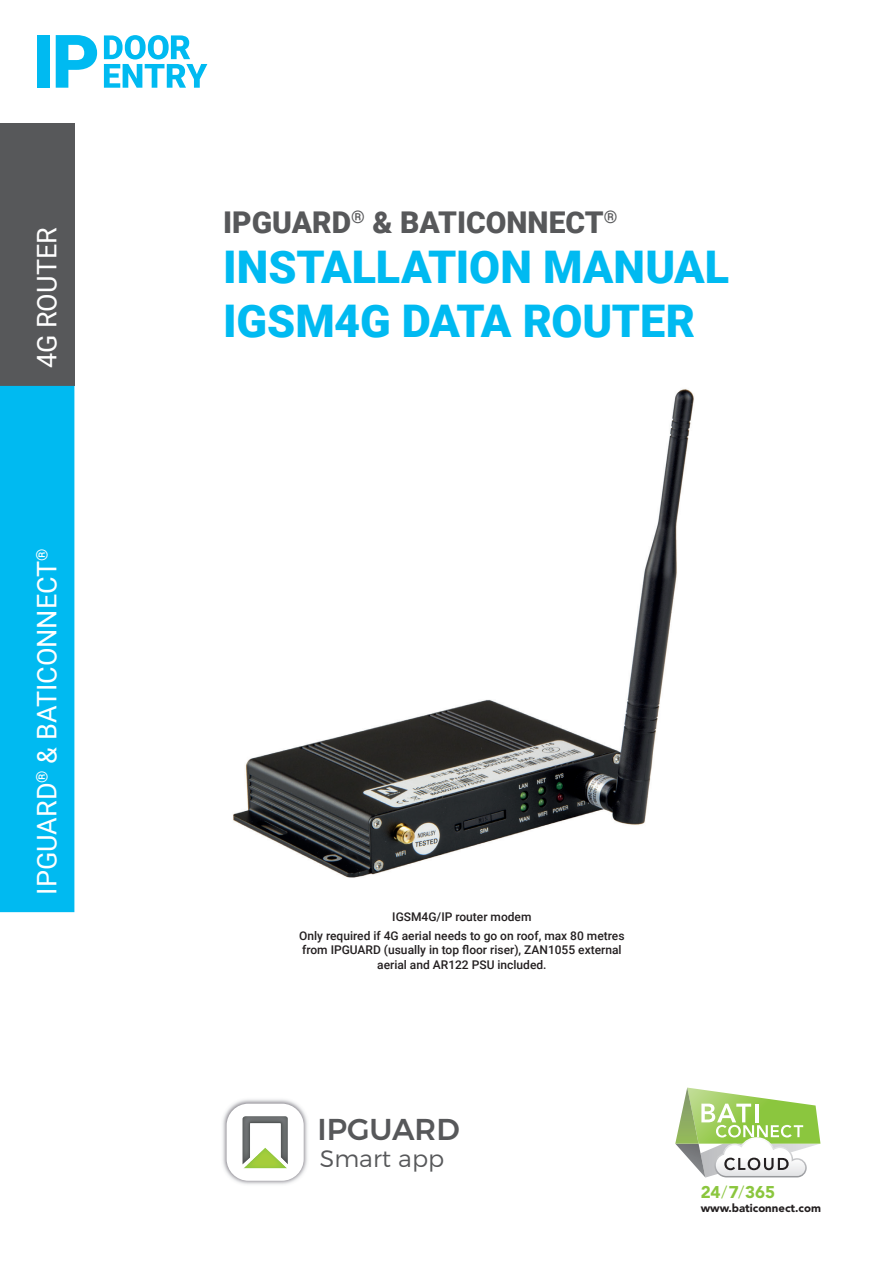
<style>
.page{position:relative;width:893px;height:1263px;background:#fff}
.page>*{position:absolute;margin:0;border:0;box-sizing:border-box;transform-origin:0 0}
.t1{font:900 45px/54px "Roboto";letter-spacing:-.005em;color:#00baf1}
.t2{font:500 30.15px "Montserrat";color:#57585a}
.t3{font:900 30px "Roboto";color:#57585a}
.t4{font:27px "Roboto";color:#fff}
.t5{font:300 23.85px "Montserrat";color:#57585a}
.t6{font:900 16.95px "Avenir LT Std";color:#8bc63e}
.t7{font:500 12px/18.6px "Roboto";color:#231f20;text-align:center}
.t8{font:900 11.4px "Avenir LT Std";color:#231f20}
.s1{font-weight:300}
</style>
<div class="page">
<div style="left:0;top:123px;width:74px;height:263px;background:#57585a"></div>
<div style="left:0;top:386px;width:74px;height:526px;background:#00baf1"></div>
<div style="left:37px;top:35px;width:13px;height:53px;background:#00baf1"></div>
<svg style="left:56px;top:35px;width:41px;height:53px"></svg>
<svg style="left:104px;top:35px;width:103px;height:53px"></svg>
<svg style="left:675px;top:1087px;width:145px;height:90px"></svg>
<img style="left:222px;top:1099px;width:86px;height:86px">
<div style="left:227px;top:1104px;width:77px;height:77px;background:#fff;border-radius:22px"></div>
<img style="left:244px;top:1164px;width:43px;height:4px">
<img style="left:243px;top:1116px;width:45px;height:48px">
<img style="left:233px;top:389px;width:461px;height:489px">
<h3 class="t4" style="left:28px;top:368px;width:143px;rotate:-90deg">4G ROUTER</h3>
<h3 class="t4" style="left:28px;top:895px;width:348px;rotate:-90deg">IPGUARD<sup>®</sup> &amp; BATICONNECT<sup>®</sup></h3>
<h3 class="t3" style="left:223px;top:201px;width:396px">IPGUARD<sup>®</sup> &amp; BATICONNECT<sup>®</sup></h3>
<h1 class="t1" style="left:223px;top:239px;width:507px">INSTALLATION MANUAL<br>IGSM4G DATA ROUTER</h1>
<p class="t7" style="left:299px;top:907px;width:327px">IGSM4G/IP router modem<br>Only required if 4G aerial needs to go on roof, max 80 metres</p>
<p class="t7" style="left:302px;top:942px;width:321px;line-height:14.4px">from IPGUARD (usually in top floor riser), ZAN1055 external aerial and AR122 PSU included.</p>
<h2 class="t2" style="left:318px;top:1105px;width:144px">IPGUARD</h2>
<h3 class="t5" style="left:320px;top:1139px;width:126px">Smart app</h3>
<h3 class="t6" style="left:701px;top:1182px;width:76px">24<span class="s1">/</span>7<span class="s1">/</span>365</h3>
<p class="t8" style="left:701px;top:1201px;width:122px">www.baticonnect.com</p>
</div>
